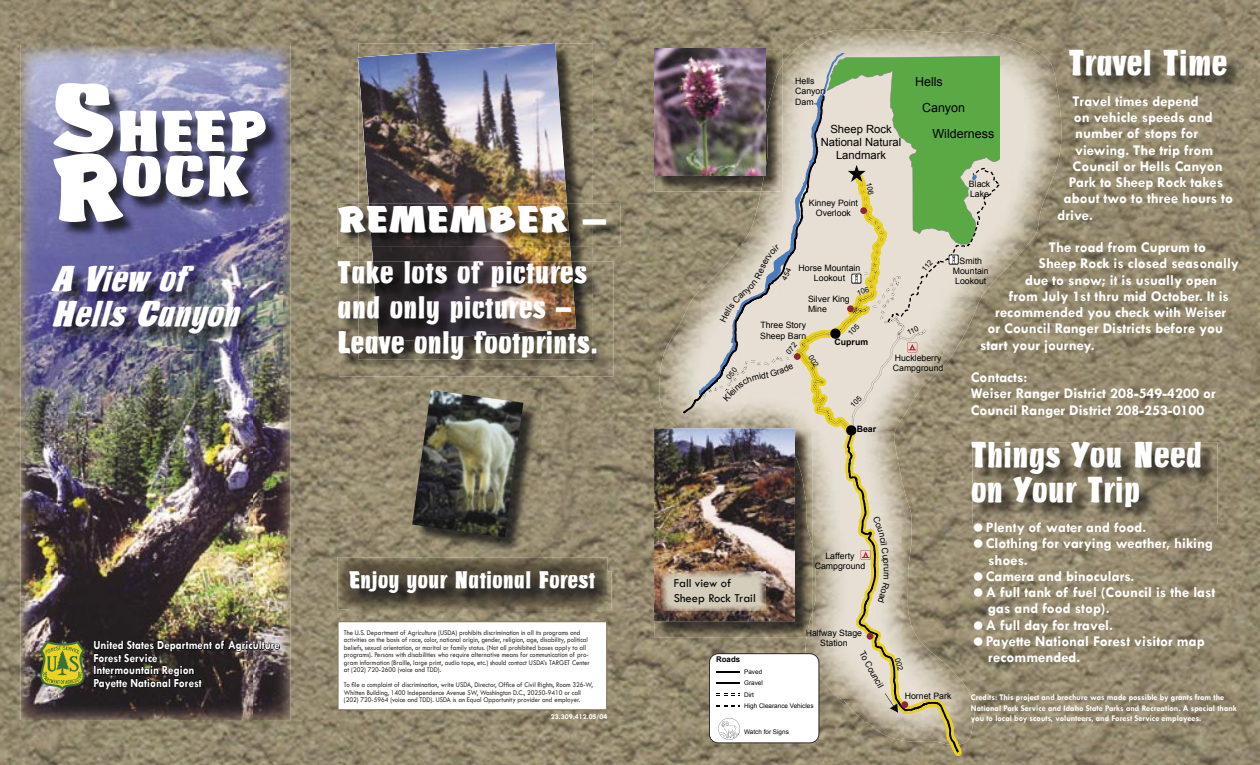
<style>
.page{position:relative;width:1260px;height:765px;background:#fff}
.page>*{position:absolute;margin:0;border:0;box-sizing:border-box;transform-origin:0 0}
.t1{font:60px/45px "Ramsey";color:#fff;scale:1.25 1}
.t2{font:38.75px "Ramsey";color:#fff;scale:1.28 1}
.t3{font:37.5px/35px "Ramsey";color:#fff}
.t4{font:italic 37.5px/35px "Ramsey";color:#fff}
.t5{font:32.5px/35px "Ramsey";color:#fff}
.t6{font:25px "Ramsey";color:#fff}
.t7{font:700 15px/16.2px "Tw Cen";color:#fff}
.t8{font:700 12.5px/12.5px "Tw Cen";color:#fff;scale:.9 1}
.t9{font:12.5px/15px "Tw Cen";color:#000}
.t10{font:12.5px "Arial";color:#000}
.t11{font:11.25px/13px "Arial";color:#000;text-align:center}
.t12{font:8.75px/10.1px "Arial";color:#000}
.t13{font:700 8.75px/10.5px "Tw Cen";color:#fff;scale:.96 1}
.t14{font:700 8.75px "Arial";color:#000}
.t15{font:700 7.88px "Arial";color:#000}
.t16{font:7.5px/7.5px "Tw Cen";color:#332f29;scale:.89 1}
.t17{font:700 7.5px "Tw Cen";color:#fff}
.t18{font:6.38px/11.4px "Arial";color:#000}
.s1{font-size:100px}
</style>
<div class="page">
<img style="left:0;top:0;width:1260px;height:765px">
<img style="left:781px;top:30px;width:244px;height:268px">
<img style="left:1024px;top:30px;width:42px;height:224px">
<img style="left:659px;top:253px;width:40px;height:175px">
<svg style="left:683px;top:192px;width:16px;height:222px;background:#aba28b"></svg>
<img style="left:21px;top:45px;width:270px;height:45px">
<img style="left:21px;top:90px;width:38px;height:630px">
<img style="left:252px;top:90px;width:39px;height:630px">
<img style="left:59px;top:351px;width:193px;height:369px">
<img style="left:413px;top:391px;width:127px;height:163px">
<img style="left:412px;top:390px;width:111px;height:147px">
<img style="left:337px;top:557px;width:270px;height:52px">
<svg style="left:337px;top:621px;width:270px;height:89px"></svg>
<img style="left:655px;top:621px;width:44px;height:17px">
<img style="left:654px;top:428px;width:45px;height:193px">
<img style="left:571px;top:44px;width:22px;height:218px">
<img style="left:358px;top:43px;width:213px;height:219px">
<img style="left:53px;top:84px;width:229px;height:267px">
<img style="left:338px;top:204px;width:282px;height:43px">
<img style="left:359px;top:204px;width:234px;height:43px">
<img style="left:369px;top:204px;width:201px;height:43px">
<img style="left:655px;top:49px;width:127px;height:143px">
<img style="left:654px;top:48px;width:111px;height:127px">
<img style="left:661px;top:571px;width:38px;height:40px">
<svg style="left:40px;top:641px;width:45px;height:49px;background:#949934"></svg>
<svg style="left:94px;top:640px;width:186px;height:50px;background:#2a2524"></svg>
<img style="left:999px;top:442px;width:219px;height:82px">
<img style="left:999px;top:522px;width:147px;height:2px">
<img style="left:1070px;top:50px;width:174px;height:42px">
<img style="left:339px;top:262px;width:274px;height:115px">
<img style="left:373px;top:262px;width:203px;height:81px">
<img style="left:350px;top:572px;width:262px;height:38px">
<img style="left:350px;top:572px;width:257px;height:37px">
<svg style="left:699px;top:53px;width:300px;height:700px;background:#afac94"></svg>
<h1 class="t1" style="left:51px;top:110px;width:175px"><span class="s1">S</span>HEEP<br><span class="s1">R</span>OCK</h1>
<h3 class="t4" style="left:51px;top:262px;width:200px">A View of<br>HellsCanyon</h3>
<h2 class="t2" style="left:337px;top:198px;width:212px">REMEMBER –</h2>
<h3 class="t5" style="left:337px;top:255px;width:263px">Take lots of pictures and only pictures –<br>Leave only footprints.</h3>
<h3 class="t8" style="left:93px;top:639px;width:209px">United States Department of Agriculture<br>Forest Service<br>Intermountain Region<br>Payette National Forest</h3>
<h3 class="t6" style="left:349px;top:566px;width:248px">Enjoy your National Forest</h3>
<p class="t16" style="left:344px;top:629px;width:278px">The U.S. Department of Agriculture (USDA) prohibits discrimination in all its programs and activities on the basis of race, color, national origin, gender, religion, age, disability, political beliefs, sexual orientation, or marital or family status. (Not all prohibited bases apply to all programs). Persons with disabilities who require alternative means for communication of pro&shy;gram information (Braille, large print, audio tape, etc.) should contact USDA’s TARGET Center at (202) 720-2600 (voice and TDD).</p>
<p class="t16" style="left:344px;top:681px;width:281px">To file a complaint of discrimination, write USDA, Director, Office of Civil Rights, Room 326-W,<br>Whitten Building, 1400 Independence Avenue SW, Washington D.C., 20250-9410 or call (202) 720-5964 (voice and TDD). USDA is an Equal Opportunity provider and employer.</p>
<p class="t17" style="left:551px;top:712px;width:58px">23.309.412.05/04</p>
<h3 class="t3" style="left:1068px;top:46px;width:160px">Travel Time</h3>
<h3 class="t10" style="left:915px;top:73px;width:29px">Hells</h3>
<h3 class="t10" style="left:922px;top:99px;width:45px">Canyon</h3>
<h3 class="t10" style="left:932px;top:125px;width:63px">Wilderness</h3>
<p class="t12" style="left:795px;top:76px;width:32px">Hells<br>Canyon<br>Dam</p>
<h3 class="t7" style="left:1073px;top:93px;width:128px">Travel times depend</h3>
<h3 class="t7" style="left:1074px;top:109px;width:140px">on vehicle speeds and</h3>
<h3 class="t7" style="left:1075px;top:125px;width:125px">number of stops for</h3>
<h3 class="t7" style="left:1075px;top:141px;width:140px">viewing. The trip from</h3>
<h3 class="t7" style="left:1073px;top:158px;width:152px">Council or Hells Canyon</h3>
<h3 class="t7" style="left:1069px;top:174px;width:156px">Park to Sheep Rock takes</h3>
<h3 class="t7" style="left:1064px;top:190px;width:171px">about two to three hours to</h3>
<h3 class="t7" style="left:1058px;top:206px;width:37px">drive.</h3>
<h3 class="t7" style="left:1049px;top:239px;width:159px">The road from Cuprum to</h3>
<h3 class="t7" style="left:1039px;top:255px;width:202px">Sheep Rock is closed seasonally</h3>
<h3 class="t7" style="left:1025px;top:271px;width:193px">due to snow; it is usually open</h3>
<h3 class="t7" style="left:1009px;top:288px;width:222px">from July 1st thru mid October. It is</h3>
<h3 class="t7" style="left:995px;top:304px;width:233px">recommended you check with Weiser</h3>
<h3 class="t7" style="left:988px;top:320px;width:237px">or Council Ranger Districts before you</h3>
<h3 class="t7" style="left:980px;top:336px;width:116px">start your journey.</h3>
<h3 class="t7" style="left:971px;top:369px;width:247px">Contacts:<br>Weiser Ranger District 208-549-4200 or<br>Council Ranger District 208-253-0100</h3>
<h3 class="t11" style="left:821px;top:122px;width:82px">Sheep Rock<br>National Natural<br>Landmark</h3>
<p class="t12" style="left:969px;top:179px;width:23px">Black<br>Lake</p>
<p class="t12" style="left:809px;top:197px;width:51px;text-align:center">Kinney Point<br>Overlook</p>
<p class="t12" style="left:953px;top:255px;width:37px;text-align:center">Smith<br>Mountain<br>Lookout</p>
<p class="t12" style="left:799px;top:263px;width:63px;text-align:center">Horse Mountain<br>Lookout</p>
<p class="t12" style="left:808px;top:294px;width:43px">Silver King<br>Mine</p>
<p class="t12" style="left:760px;top:320px;width:48px">Three Story<br>Sheep Barn</p>
<p class="t14" style="left:835px;top:336px;width:35px">Cuprum</p>
<p class="t12" style="left:893px;top:353px;width:52px">Huckleberry<br>Campground</p>
<p class="t14" style="left:857px;top:423px;width:21px">Bear</p>
<h3 class="t9" style="left:674px;top:576px;width:83px">Fall view of<br>Sheep Rock Trail</h3>
<p class="t12" style="left:815px;top:551px;width:52px;text-align:center">Lafferty<br>Campground</p>
<p class="t12" style="left:806px;top:628px;width:58px;text-align:center">Halfway Stage<br>Station</p>
<p class="t12" style="left:891px;top:584px;width:22px;rotate:106deg">Road</p>
<p class="t15" style="left:716px;top:654px;width:26px">Roads</p>
<p class="t18" style="left:744px;top:666px;width:71px">Paved<br>Gravel<br>Dirt<br>High Clearance Vehicles</p>
<p class="t18" style="left:744px;top:726px;width:46px">Watch for Signs</p>
<p class="t12" style="left:866px;top:649px;width:42px;rotate:61deg">To Council</p>
<p class="t12" style="left:905px;top:691px;width:48px">Hornet Park</p>
<h3 class="t3" style="left:971px;top:438px;width:233px">Things You Need on Your Trip</h3>
<h3 class="t7" style="left:986px;top:519px;width:231px">Plenty of water and food.<br>Clothing for varying weather, hiking shoes.<br>Camera and binoculars.<br>A full tank of fuel (Council is the last gas and food stop).<br>A full day for travel.<br>Payette National Forest visitor map recommended.</h3>
<p class="t13" style="left:971px;top:692px;width:279px">Credits: This project and brochure was made possible by grants from the<br>National Park Service and Idaho State Parks and Recreation. A special thank you to local boy scouts, volunteers, and Forest Service employees.</p>
</div>
